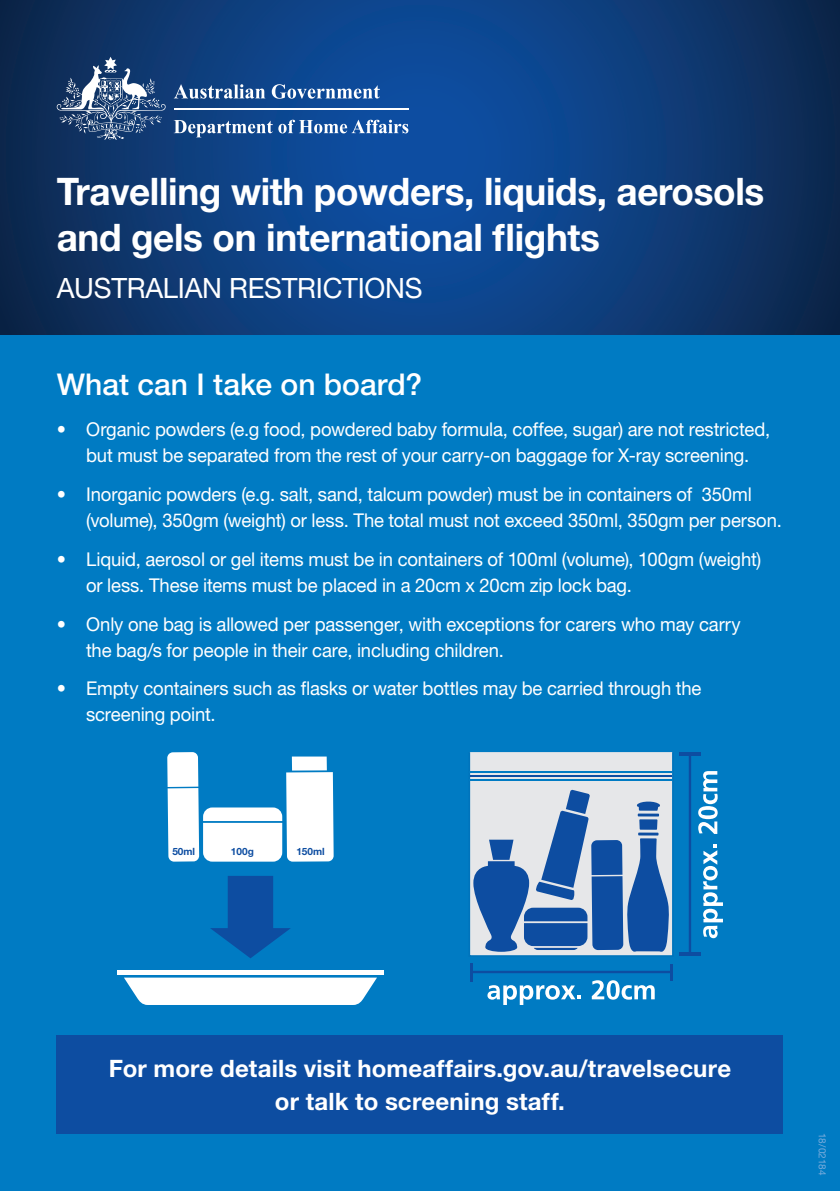
<style>
.page{position:relative;width:840px;height:1191px;background:#fff}
.page>*{position:absolute;margin:0;border:0;box-sizing:border-box;transform-origin:0 0}
.Heading_2{font:700 38px/45.6px "Helvetica Neue LT Std";letter-spacing:-.01em;color:#fff}
.Heading_3_white{font:500 30px "Helvetica Neue LT Std";color:#fff}
.Heading_2-2{font:28px "Helvetica Neue LT Std";letter-spacing:-.01em;color:#fff}
.Heading_3_white-2{font:700 24px/33px "Helvetica Neue LT Std";letter-spacing:.005em;color:#fff;text-align:center}
.t1{font:19px/26px "Helvetica Neue LT Std";letter-spacing:-.01em;color:#fff}
.t2{font:700 10px "Helvetica Neue LT Std";color:#0d4da1}
.Heading_3{font:10px "Helvetica Neue LT Std";letter-spacing:-.01em;color:#7aacdc}
</style>
<div class="page">
<svg style="left:0;top:0;width:839px;height:335px;background:#0d3c79"></svg>
<div style="left:0;top:335px;width:839px;height:856px;background:#007bc3"></div>
<svg style="left:174px;top:84px;width:91px;height:15px"></svg>
<svg style="left:271px;top:84px;width:108px;height:15px"></svg>
<hr style="left:174px;top:108px;width:234px;height:2px;background:#fff">
<svg style="left:57px;top:57px;width:108px;height:83px;background:#3f5d86"></svg>
<svg style="left:174px;top:120px;width:98px;height:17px"></svg>
<svg style="left:278px;top:120px;width:130px;height:13px"></svg>
<hr style="left:471px;top:970px;width:200px;height:3px;background:#0d4da1">
<hr style="left:469px;top:962px;width:3px;height:19px;background:#0d4da1">
<svg style="left:670px;top:964px;width:2px;height:16px"></svg>
<svg style="left:487px;top:985px;width:94px;height:20px"></svg>
<svg style="left:591px;top:980px;width:63px;height:19px"></svg>
<hr style="left:688px;top:754px;width:2px;height:200px;background:#0d4da1">
<hr style="left:678px;top:952px;width:22px;height:4px;background:#0d4da1">
<hr style="left:678px;top:752px;width:22px;height:4px;background:#0d4da1">
<svg style="left:703px;top:844px;width:19px;height:94px"></svg>
<svg style="left:698px;top:771px;width:19px;height:63px"></svg>
<div style="left:468px;top:752px;width:205px;height:205px;background:#e6e7e9;border:2px solid #0074bc"></div>
<svg style="left:473px;top:789px;width:196px;height:163px"></svg>
<hr style="left:469px;top:770px;width:203px;height:2px;background:#007bc3">
<hr style="left:470px;top:775px;width:201px;height:1px;background:#0d4da1">
<hr style="left:469px;top:779px;width:203px;height:2px;background:#007bc3">
<svg style="left:210px;top:876px;width:81px;height:82px"></svg>
<svg style="left:124px;top:977px;width:253px;height:28px;background:#e7f2f9"></svg>
<hr style="left:117px;top:970px;width:266px;height:4px;background:#fff">
<svg style="left:167px;top:752px;width:166px;height:109px"></svg>
<div style="left:57px;top:1035px;width:725px;height:99px;background:#0d4da1"></div>
<p class="Heading_2" style="left:57px;top:168px;width:708px">Travelling with powders, liquids, aerosols and gels on international flights</p>
<p class="Heading_2-2" style="left:57px;top:271px;width:367px">AUSTRALIAN RESTRICTIONS</p>
<p class="Heading_3_white" style="left:57px;top:366px;width:366px">What can I take on board?</p>
<p class="t1" style="left:57px;top:416px;width:714px;text-align:center">• Organic powders (e.g food, powdered baby formula, coffee, sugar) are not restricted, but must be separated from the rest of your carry-on baggage for X-ray screening.</p>
<p class="t1" style="left:86px;top:481px;width:697px;text-indent:-29px">• Inorganic powders (e.g. salt, sand, talcum powder) must be in containers of 350ml (volume), 350gm (weight) or less. The total must not exceed 350ml, 350gm per person.</p>
<p class="t1" style="left:86px;top:546px;width:676px;text-indent:-29px">• Liquid, aerosol or gel items must be in containers of 100ml (volume), 100gm (weight) or less. These items must be placed in a 20cm x 20cm zip lock bag.</p>
<p class="t1" style="left:86px;top:610px;width:655px;text-indent:-29px">• Only one bag is allowed per passenger, with exceptions for carers who may carry the bag/s for people in their care, including children.</p>
<p class="t1" style="left:86px;top:675px;width:616px;text-indent:-29px">• Empty containers such as flasks or water bottles may be carried through the screening point.</p>
<p class="t2" style="left:172px;top:845px;width:24px">50ml</p>
<p class="t2" style="left:231px;top:845px;width:24px">100g</p>
<p class="t2" style="left:296px;top:845px;width:30px">150ml</p>
<p class="Heading_3_white-2" style="left:109px;top:1051px;width:623px">For more details visit homeaffairs.gov.au/travelsecure or talk to screening staff.</p>
<p class="Heading_3" style="left:828px;top:1133px;width:44px;rotate:90deg">18/02184</p>
</div>
